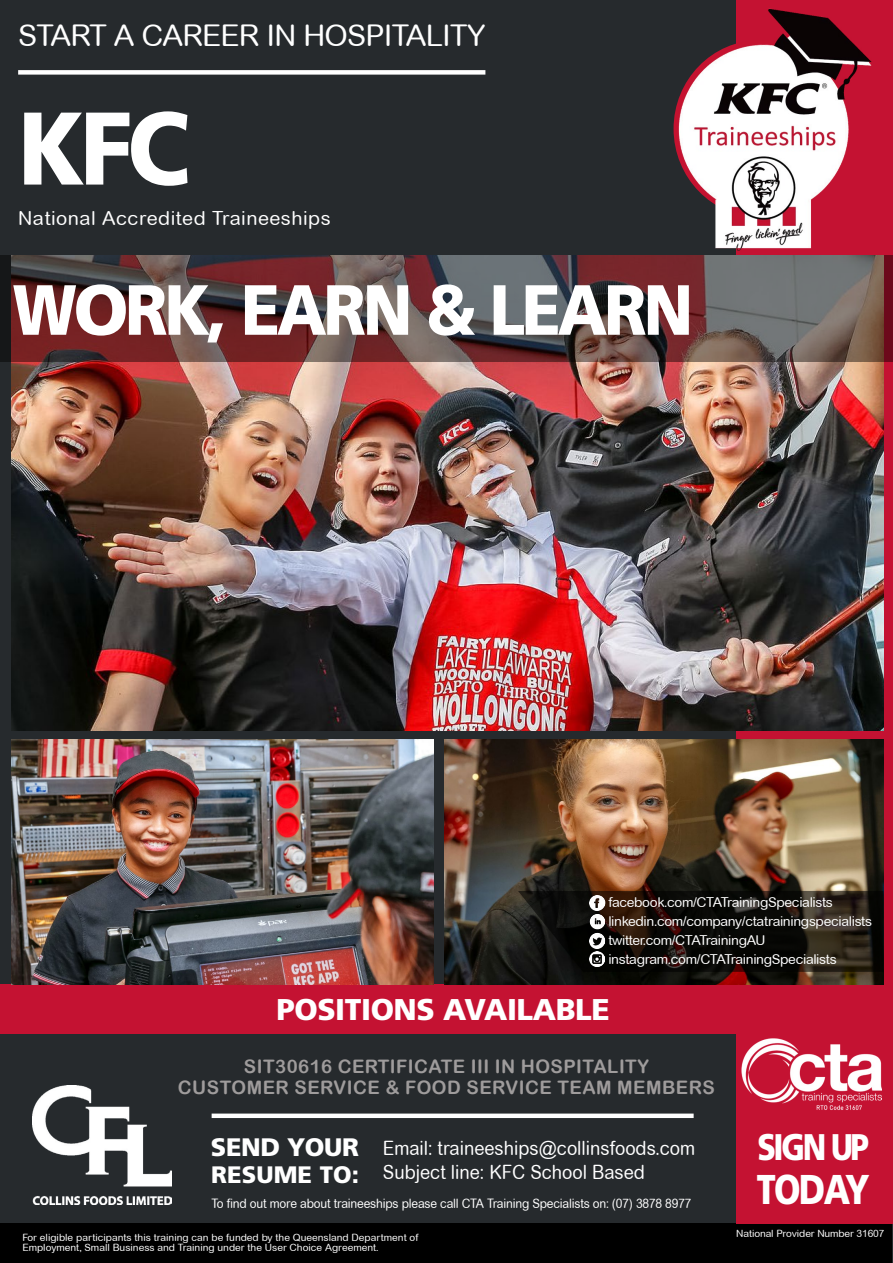
<style>
.page{position:relative;width:893px;height:1263px;background:#fff}
.page>*{position:absolute;margin:0;border:0;box-sizing:border-box;transform-origin:0 0}
.t1{font:800 103.05px "Articulate";color:#fff;scale:.9 1}
.t2{font:800 70.95px "Articulate";letter-spacing:-.05em;color:#fff;scale:.9 1}
.t3{font:800 41.55px "Articulate";letter-spacing:-.05em;color:#fff;scale:.82 1}
.t4{font:800 37.05px "Articulate";letter-spacing:-.075em;color:#fff;scale:.82 1}
.t5{font:30px "Arial Rounded MT";letter-spacing:-.025em;color:#fff}
.t6{font:800 30px "Articulate";letter-spacing:-.015em;color:#fff}
.t7{font:800 25.35px "Articulate";letter-spacing:-.015em;color:#fff}
.t8{font:800 23.85px "Articulate";letter-spacing:.005em;color:#fff}
.t9{font:19.8px/24.2px "Arial Rounded MT";color:#fff;scale:.91 1}
.t10{font:19.5px "Arial Rounded MT";letter-spacing:.025em;color:#fff}
.t11{font:18.6px/20.9px "Arial Rounded MT Bold";letter-spacing:.025em;color:#9f9c9c;text-align:center}
.t12{font:13.65px/18.9px "Arial Rounded MT";letter-spacing:-.025em;color:#fff}
.t13{font:13.05px "Arial Rounded MT";letter-spacing:-.015em;color:#fff;scale:.91 1}
.t14{font:10.05px/10.1px "Arial Rounded MT";color:#fff}
</style>
<div class="page">
<div style="left:0;top:1032px;width:893px;height:231px;background:#262a2d"></div>
<div style="left:0;top:1223px;width:891px;height:40px;background:#000"></div>
<img style="left:33px;top:1086px;width:139px;height:119px">
<div style="left:212px;top:1113px;width:482px;height:5px;background:#fff"></div>
<div style="left:0;top:0;width:893px;height:1038px;background:#262a2d"></div>
<div style="left:18px;top:70px;width:467px;height:5px;background:#fff"></div>
<div style="left:736px;top:0;width:157px;height:1223px;background:#c41232"></div>
<img style="left:678px;top:8px;width:194px;height:242px">
<div style="left:0;top:985px;width:893px;height:49px;background:#c41232"></div>
<img style="left:741px;top:1038px;width:140px;height:72px">
<img style="left:11px;top:361px;width:872px;height:369px">
<img style="left:445px;top:740px;width:438px;height:244px">
<img style="left:11px;top:740px;width:423px;height:244px">
<svg style="left:0;top:255px;width:893px;height:106px;background:#634646"></svg>
<svg style="left:518px;top:891px;width:365px;height:81px;background:#17130d"></svg>
<img style="left:590px;top:952px;width:15px;height:15px">
<img style="left:590px;top:933px;width:15px;height:15px">
<img style="left:590px;top:914px;width:14px;height:15px">
<div style="left:590px;top:914px;width:15px;height:15px;border:1px solid #fff;border-radius:50%"></div>
<img style="left:590px;top:895px;width:15px;height:15px">
<div style="left:590px;top:895px;width:15px;height:15px;border:1px solid #fff;border-radius:50%"></div>
<div style="left:590px;top:933px;width:15px;height:15px;border:1px solid #fff;border-radius:50%"></div>
<div style="left:590px;top:952px;width:15px;height:15px;border:1px solid #fff;border-radius:50%"></div>
<h3 class="t5" style="left:18px;top:17px;width:469px">START A CAREER IN HOSPITALITY</h3>
<h1 class="t1" style="left:18px;top:86px;width:192px">KFC</h1>
<h3 class="t10" style="left:18px;top:207px;width:314px">National Accredited Traineeships</h3>
<h2 class="t2" style="left:13px;top:267px;width:757px">WORK, EARN &amp; LEARN</h2>
<h3 class="t12" style="left:608px;top:893px;width:265px">facebook.com/CTATrainingSpecialists linkedin.com/company/ctatrainingspecialists twitter.com/CTATrainingAU instagram.com/CTATrainingSpecialists</h3>
<h3 class="t6" style="left:277px;top:991px;width:335px">POSITIONS AVAILABLE</h3>
<h3 class="t11" style="left:178px;top:1056px;width:538px">SIT30616 CERTIFICATE III IN HOSPITALITY<br>CUSTOMER SERVICE &amp; FOOD SERVICE TEAM MEMBERS</h3>
<h3 class="t7" style="left:211px;top:1132px;width:150px">SEND YOUR</h3>
<h3 class="t8" style="left:211px;top:1160px;width:149px">RESUME TO:</h3>
<p class="t13" style="left:212px;top:1196px;width:529px">To find out more about traineeships please call CTA Training Specialists on: (07) 3878 8977</p>
<h3 class="t9" style="left:383px;top:1135px;width:345px">Email: traineeships@collinsfoods.com<br>Subject line: KFC School Based</h3>
<p class="t14" style="left:22px;top:1233px;width:398px">For eligible participants this training can be funded by the Queensland Department of<br>Employment, Small Business and Training under the User Choice Agreement.</p>
<h3 class="t4" style="left:757px;top:1125px;width:138px">SIGN UP</h3>
<h3 class="t3" style="left:757px;top:1164px;width:139px">TODAY</h3>
<p class="t14" style="left:736px;top:1229px;width:150px">National Provider Number 31607</p>
</div>
